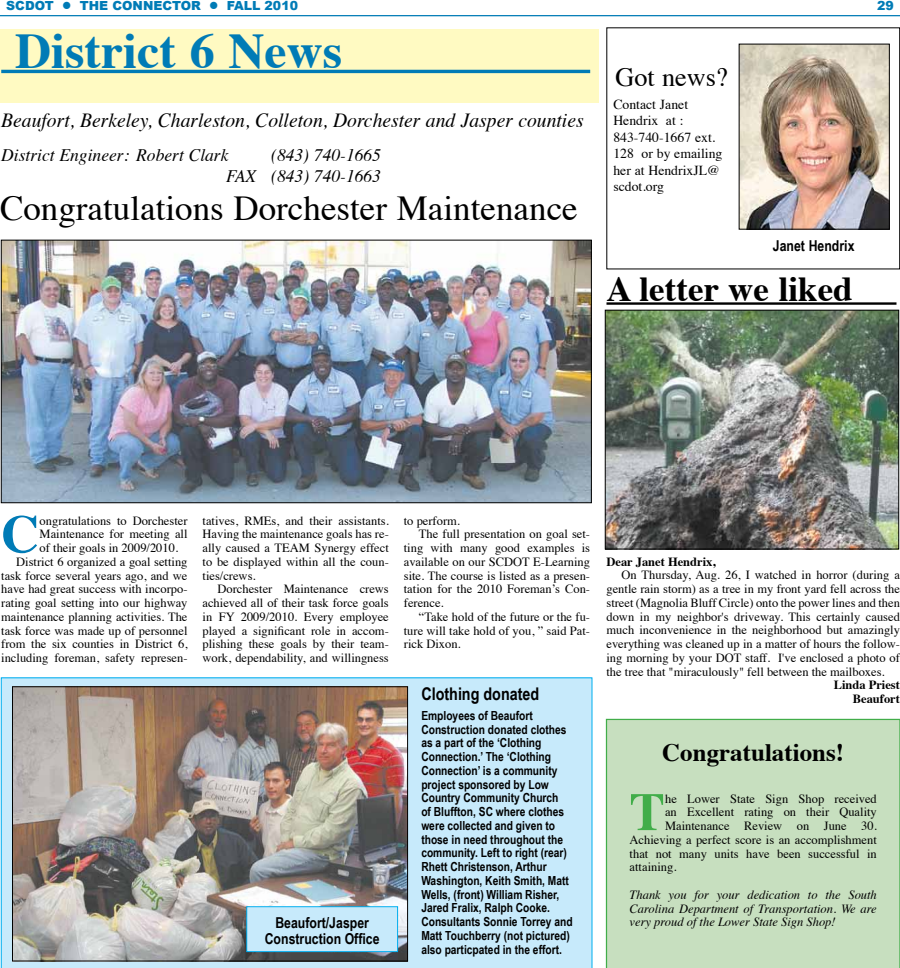
<style>
.page{position:relative;width:900px;height:968px;background:#fff}
.page>*{position:absolute;margin:0;border:0;box-sizing:border-box;transform-origin:0 0}
.t1{font:700 53.25px "Times";color:#007bb6}
.t2{font:700 53.25px "Times";color:#41ad49}
.t3{font:700 50px "Times";color:#007bb6}
.t4{font:35px "Times";color:#000}
.t5{font:700 35px "Times";color:#000}
.t6{font:26.25px "Times";color:#000}
.t7{font:700 25px "Times";color:#000}
.t8{font:italic 20px "Times";color:#000}
.t9{font:italic 17.5px "Times";color:#000}
.t10{font:700 17.5px "Arial Narrow";color:#000}
.t11{font:700 15px "Arial Narrow";color:#000}
.t12{font:13.75px/16.6px "Times";color:#000}
.t13{font:12.5px/13.8px "Times";color:#000;text-align:justify}
.t14{font:700 12.5px/13.8px "Arial Narrow";color:#000}
.t15{font:italic 12.5px/13.8px "Times";color:#000;text-align:justify}
.t16{font:700 12.5px "Times";color:#000}
.t17{font:900 12.5px "Arial";color:#007bb6}
</style>
<div class="page">
<div style="left:1px;top:677px;width:591px;height:291px;background:#c7eafb"></div>
<hr style="left:0;top:15px;width:900px;height:1px;background:#007bb6">
<img style="left:741px;top:46px;width:147px;height:181px">
<div style="left:739px;top:44px;width:151px;height:185px;border:1px solid #000"></div>
<div style="left:0;top:29px;width:599px;height:74px;background:#fffac2"></div>
<hr style="left:1px;top:70px;width:589px;height:3px;background:#007bb6">
<hr style="left:606px;top:302px;width:291px;height:3px;background:#000">
<img style="left:14px;top:688px;width:392px;height:271px">
<div style="left:12px;top:686px;width:396px;height:275px;border:1px solid #000"></div>
<img style="left:3px;top:242px;width:587px;height:259px">
<div style="left:1px;top:240px;width:591px;height:263px;border:1px solid #000"></div>
<img style="left:607px;top:312px;width:290px;height:235px">
<div style="left:605px;top:310px;width:294px;height:239px;border:1px solid #000"></div>
<div style="left:606px;top:718px;width:294px;height:250px;background:#c7dfbf"></div>
<div style="left:247px;top:906px;width:151px;height:45px;background:#c7eafb"></div>
<div style="left:246px;top:906px;width:152px;height:45px;border:1px solid #00aeef"></div>
<p class="t17" style="left:6px;top:-2px;width:293px">SCDOT ● THE CONNECTOR ● FALL 2010</p>
<p class="t17" style="left:877px;top:-2px;width:18px">29</p>
<p class="t3" style="left:15px;top:3px;width:329px">District 6 News</p>
<p class="t8" style="left:1px;top:103px;width:584px">Beaufort, Berkeley, Charleston, Colleton, Dorchester and Jasper counties</p>
<p class="t9" style="left:1px;top:140px;width:229px">District Engineer: Robert Clark</p>
<p class="t9" style="left:271px;top:140px;width:111px">(843) 740-1665</p>
<p class="t9" style="left:226px;top:161px;width:156px">FAX (843) 740-1663</p>
<p class="t4" style="left:0;top:176px;width:579px">Congratulations Dorchester Maintenance</p>
<p class="t6" style="left:615px;top:52px;width:114px">Got news?</p>
<p class="t12" style="left:613px;top:94px;width:76px">Contact Janet<br>Hendrix at :</p>
<p class="t12" style="left:613px;top:128px;width:111px">843-740-1667 ext.<br>128 or by emailing her at HendrixJL@ scdot.org</p>
<p class="t11" style="left:773px;top:237px;width:83px">Janet Hendrix</p>
<p class="t5" style="left:606px;top:256px;width:248px">A letter we liked</p>
<p class="t1" style="left:1px;top:483px;width:40px">C</p>
<p class="t13" style="left:40px;top:512px;width:149px">ongratulations to Dorchester Maintenance for meeting all of their goals in 2009/2010.</p>
<p class="t13" style="left:1px;top:553px;width:188px;text-indent:15px">District 6 organized a goal setting task force several years ago, and we have had great success with incorpo&shy;rating goal setting into our highway maintenance planning activities. The task force was made up of personnel from the six counties in District 6, including foreman, safety represen-</p>
<p class="t13" style="left:203px;top:512px;width:188px">tatives, RMEs, and their assistants.<br>Having the maintenance goals has re&shy;ally caused a TEAM Synergy effect to be displayed within all the coun&shy;ties/crews.</p>
<p class="t13" style="left:203px;top:581px;width:188px;text-indent:15px">Dorchester Maintenance crews achieved all of their task force goals in FY 2009/2010. Every employee played a significant role in accom&shy;plishing these goals by their team&shy;work, dependability, and willingness</p>
<p class="t11" style="left:275px;top:914px;width:95px">Beaufort/Jasper</p>
<p class="t11" style="left:265px;top:930px;width:116px">Construction Office</p>
<p class="t13" style="left:404px;top:512px;width:58px">to perform.</p>
<p class="t13" style="left:404px;top:526px;width:188px;text-indent:15px">The full presentation on goal set&shy;ting with many good examples is available on our SCDOT E-Learning site. The course is listed as a presen&shy;tation for the 2010 Foreman’s Con&shy;ference.</p>
<p class="t13" style="left:404px;top:608px;width:188px;text-indent:15px">“Take hold of the future or the fu&shy;ture will take hold of you, ” said Pat&shy;rick Dixon.</p>
<p class="t10" style="left:421px;top:683px;width:119px">Clothing donated</p>
<p class="t14" style="left:421px;top:708px;width:153px">Employees of Beaufort<br>Construction donated clothes as a part of the ‘Clothing<br>Connection.’ The ‘Clothing<br>Connection’ is a community project sponsored by Low<br>Country Community Church<br>of Bluffton, SC where clothes were collected and given to those in need throughout the community. Left to right (rear)<br>Rhett Christenson, Arthur<br>Washington, Keith Smith, Matt<br>Wells, (front) William Risher,<br>Jared Fralix, Ralph Cooke.<br>Consultants Sonnie Torrey and<br>Matt Touchberry (not pictured) also particpated in the effort.</p>
<p class="t16" style="left:606px;top:549px;width:111px">Dear Janet Hendrix,</p>
<p class="t13" style="left:606px;top:567px;width:295px;text-indent:15px">On Thursday, Aug. 26, I watched in horror (during a gentle rain storm) as a tree in my front yard fell across the street (Magnolia Bluff Circle) onto the power lines and then down in my neighbor's driveway. This certainly caused much inconvenience in the neighborhood but amazingly everything was cleaned up in a matter of hours the follow&shy;ing morning by your DOT staff. I've enclosed a photo of the tree that "miraculously" fell between the mailboxes.</p>
<p class="t16" style="left:834px;top:673px;width:68px">Linda Priest</p>
<p class="t16" style="left:853px;top:687px;width:49px">Beaufort</p>
<p class="t7" style="left:662px;top:729px;width:183px">Congratulations!</p>
<p class="t2" style="left:630px;top:761px;width:37px">T</p>
<p class="t13" style="left:665px;top:790px;width:213px">he Lower State Sign Shop received</p>
<p class="t13" style="left:665px;top:804px;width:213px">an Excellent rating on their Quality</p>
<p class="t13" style="left:665px;top:818px;width:213px">Maintenance Review on June 30.</p>
<p class="t13" style="left:630px;top:831px;width:249px">Achieving a perfect score is an accomplishment</p>
<p class="t13" style="left:630px;top:845px;width:249px">that not many units have been successful in</p>
<p class="t13" style="left:630px;top:859px;width:48px">attaining.</p>
<p class="t15" style="left:630px;top:887px;width:249px">Thank you for your dedication to the South Carolina Department of Transportation. We are very proud of the Lower State Sign Shop!</p>
</div>
